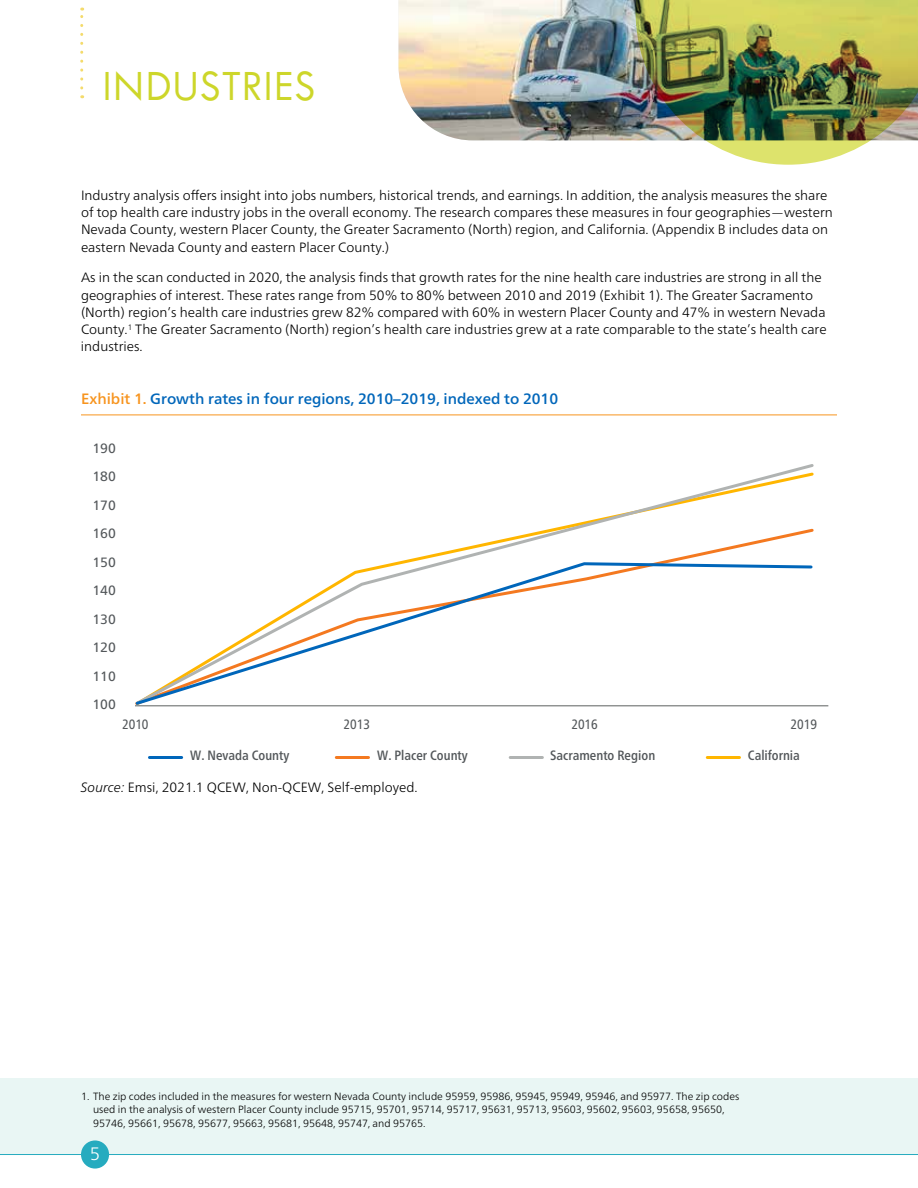
<style>
.page{position:relative;width:918px;height:1188px;background:#fff}
.page>*{position:absolute;margin:0;border:0;box-sizing:border-box;transform-origin:0 0}
.t1{font:45px "Tw Cen MT Sm Md";color:#cdd62a}
.t2{font:300 18px "Frutiger Neue LT";color:#fff}
.t3{font:500 15px "Frutiger Neue LT";color:#0066ba}
.t4{font:300 13.5px/17.2px "Frutiger Neue LT";color:#000}
.t5{font:500 condensed 13.5px "Frutiger Neue LT";color:#53575a}
.t6{font:13.5px/28.5px "Frutiger Neue LT";color:#53575a;text-align:justify}
.t7{font:condensed 13.5px "Frutiger Neue LT";color:#53575a}
.t8{font:300 10.5px/13.5px "Frutiger Neue LT";color:#000}
.s1{color:#f7941e}
.s2{font-style:italic}
</style>
<div class="page">
<div style="left:0;top:1078px;width:918px;height:77px;background:#e9f6f4"></div>
<hr style="left:0;top:1154px;width:918px;height:1px;background:#26abbf">
<div style="left:81px;top:1140px;width:28px;height:29px;background:#26abbf;border-radius:50%"></div>
<svg style="left:80px;top:8px;width:3px;height:80px"></svg>
<img style="left:399px;top:0;width:237px;height:140px">
<img style="left:636px;top:0;width:282px;height:165px">
<hr style="left:81px;top:415px;width:756px;height:1px;background:#f7941e">
<hr style="left:135px;top:705px;width:693px;height:1px;background:#6f7271">
<hr style="left:149px;top:756px;width:33px;height:3px;background:#0066ba">
<hr style="left:336px;top:756px;width:33px;height:3px;background:#f47920">
<hr style="left:510px;top:756px;width:32px;height:3px;background:#b0b3b2">
<hr style="left:707px;top:756px;width:33px;height:3px;background:#ffb600">
<svg style="left:401px;top:464px;width:415px;height:243px"></svg>
<svg style="left:135px;top:561px;width:679px;height:146px"></svg>
<h1 class="t1" style="left:102px;top:63px;width:216px">INDUSTRIES</h1>
<p class="t4" style="left:81px;top:186px;width:753px">Industry analysis offers insight into jobs numbers, historical trends, and earnings. In addition, the analysis measures the share of top health care industry jobs in the overall economy. The research compares these measures in four geographies—western Nevada County, western Placer County, the Greater Sacramento (North) region, and California. (Appendix B includes data on eastern Nevada County and eastern Placer County.)</p>
<p class="t4" style="left:81px;top:269px;width:747px">As in the scan conducted in 2020, the analysis finds that growth rates for the nine health care industries are strong in all the geographies of interest. These rates range from 50% to 80% between 2010 and 2019 (Exhibit 1). The Greater Sacramento (North) region’s health care industries grew 82% compared with 60% in western Placer County and 47% in western Nevada County.<sup>1</sup> The Greater Sacramento (North) region’s health care industries grew at a rate comparable to the state’s health care industries.</p>
<p class="t3" style="left:81px;top:390px;width:479px"><span class="s1">Exhibit 1.</span> Growth rates in four regions, 2010–2019, indexed to 2010</p>
<p class="t6" style="left:92px;top:434px;width:25px">190<br>180<br>170<br>160<br>150<br>140<br>130<br>120<br>110<br>100</p>
<p class="t7" style="left:122px;top:716px;width:28px">2010</p>
<p class="t7" style="left:344px;top:716px;width:28px">2013</p>
<p class="t7" style="left:571px;top:716px;width:28px">2016</p>
<p class="t7" style="left:791px;top:716px;width:28px">2019</p>
<p class="t5" style="left:190px;top:748px;width:101px">W. Nevada County</p>
<p class="t5" style="left:377px;top:748px;width:92px">W. Placer County</p>
<p class="t5" style="left:550px;top:748px;width:106px">Sacramento Region</p>
<p class="t5" style="left:748px;top:748px;width:54px">California</p>
<p class="t4" style="left:81px;top:778px;width:338px"><span class="s2">Source:</span> Emsi, 2021.1 QCEW, Non-QCEW, Self-employed.</p>
<p class="t8" style="left:93px;top:1089px;width:648px;text-indent:-12px">1. The zip codes included in the measures for western Nevada County include 95959, 95986, 95945, 95949, 95946, and 95977. The zip codes used in the analysis of western Placer County include 95715, 95701, 95714, 95717, 95631, 95713, 95603, 95602, 95603, 95658, 95650,<br>95746, 95661, 95678, 95677, 95663, 95681, 95648, 95747, and 95765.</p>
<h2 class="t2" style="left:90px;top:1143px;width:12px">5</h2>
</div>
